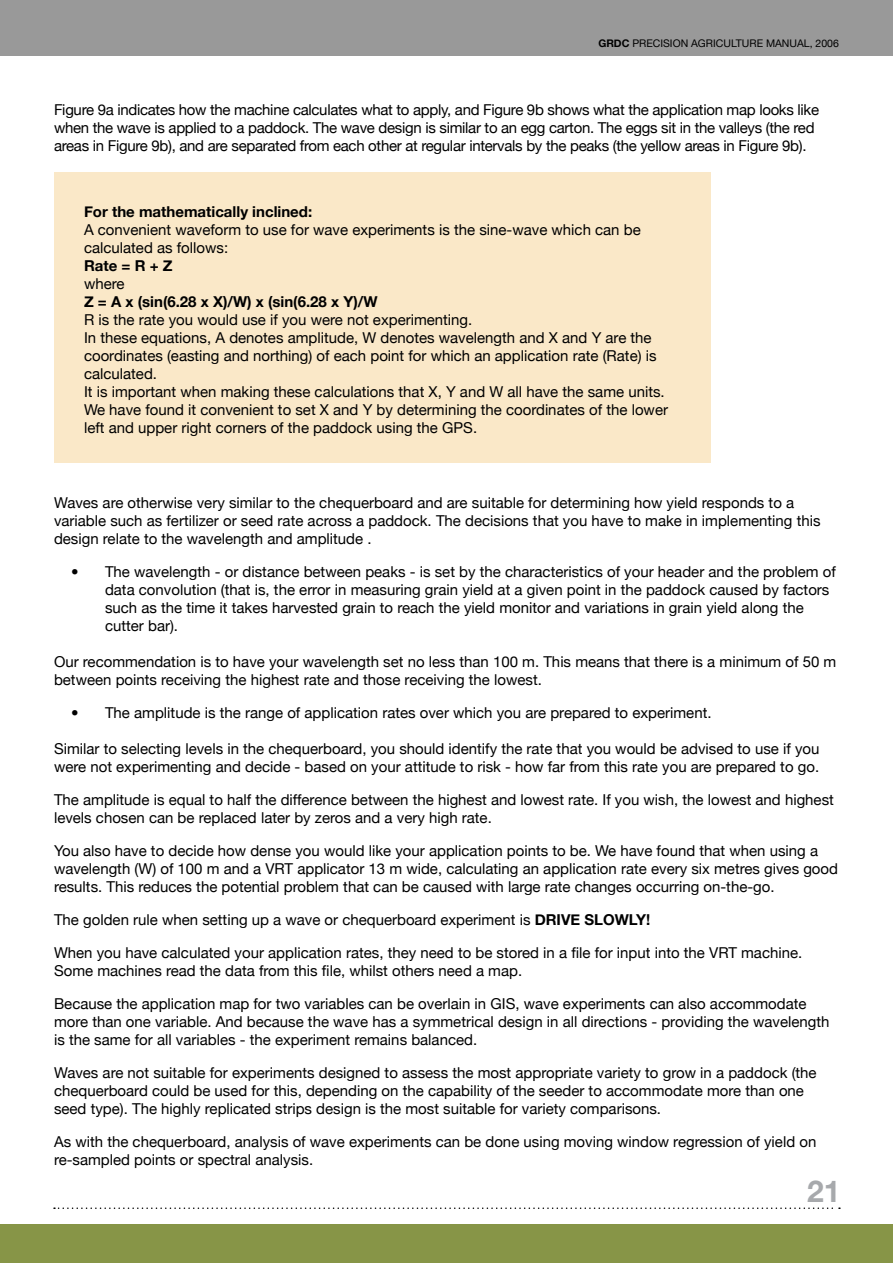
<style>
.page{position:relative;width:893px;height:1263px;background:#fff}
.page>*{position:absolute;margin:0;border:0;box-sizing:border-box;transform-origin:0 0}
.t1{font:700 30px "Helvetica Neue";color:#a7a9ac}
.t2{font:15px/18px "Helvetica Neue";color:#000}
.t3{font:15px/18px "Helvetica Neue";letter-spacing:-.02em;color:#000}
.t4{font:700 15px "Helvetica Neue";color:#000}
.t5{font:10.5px "Helvetica Neue";color:#000}
.s1{font-weight:700}
</style>
<div class="page">
<svg style="left:54px;top:1207px;width:786px;height:2px"></svg>
<div style="left:0;top:0;width:893px;height:55px;background:#999"></div>
<div style="left:0;top:1225px;width:893px;height:38px;background:#879547"></div>
<div style="left:54px;top:172px;width:656px;height:290px;background:#fae8c8"></div>
<p class="t5" style="left:598px;top:37px;width:242px"><span class="s1">GRDC</span> PRECISION AGRICULTURE MANUAL, 2006</p>
<p class="t3" style="left:54px;top:100px;width:767px">Figure 9a indicates how the machine calculates what to apply, and Figure 9b shows what the application map looks like when the wave is applied to a paddock. The wave design is similar to an egg carton. The eggs sit in the valleys (the red areas in Figure 9b), and are separated from each other at regular intervals by the peaks (the yellow areas in Figure 9b).</p>
<p class="t4" style="left:84px;top:202px;width:230px">For the mathematically inclined:</p>
<p class="t2" style="left:84px;top:220px;width:558px">A convenient waveform to use for wave experiments is the sine-wave which can be calculated as follows:</p>
<p class="t4" style="left:84px;top:256px;width:90px">Rate = R + Z</p>
<p class="t2" style="left:84px;top:274px;width:42px">where</p>
<p class="t4" style="left:84px;top:292px;width:295px">Z = A x (sin(6.28 x X)/W) x (sin(6.28 x Y)/W</p>
<p class="t2" style="left:84px;top:310px;width:585px">R is the rate you would use if you were not experimenting.<br>In these equations, A denotes amplitude, W denotes wavelength and X and Y are the coordinates (easting and northing) of each point for which an application rate (Rate) is calculated.<br>It is important when making these calculations that X, Y and W all have the same units.<br>We have found it convenient to set X and Y by determining the coordinates of the lower left and upper right corners of the paddock using the GPS.</p>
<p class="t2" style="left:54px;top:493px;width:768px">Waves are otherwise very similar to the chequerboard and are suitable for determining how yield responds to a variable such as fertilizer or seed rate across a paddock. The decisions that you have to make in implementing this design relate to the wavelength and amplitude .</p>
<p class="t2" style="left:105px;top:562px;width:732px;text-indent:-34px">• The wavelength - or distance between peaks - is set by the characteristics of your header and the problem of data convolution (that is, the error in measuring grain yield at a given point in the paddock caused by factors such as the time it takes harvested grain to reach the yield monitor and variations in grain yield along the cutter bar).</p>
<p class="t2" style="left:54px;top:652px;width:784px">Our recommendation is to have your wavelength set no less than 100 m. This means that there is a minimum of 50 m between points receiving the highest rate and those receiving the lowest.</p>
<p class="t2" style="left:71px;top:703px;width:642px">• The amplitude is the range of application rates over which you are prepared to experiment.</p>
<p class="t2" style="left:54px;top:739px;width:767px">Similar to selecting levels in the chequerboard, you should identify the rate that you would be advised to use if you were not experimenting and decide - based on your attitude to risk - how far from this rate you are prepared to go.</p>
<p class="t2" style="left:54px;top:790px;width:781px">The amplitude is equal to half the difference between the highest and lowest rate. If you wish, the lowest and highest levels chosen can be replaced later by zeros and a very high rate.</p>
<p class="t2" style="left:54px;top:841px;width:786px">You also have to decide how dense you would like your application points to be. We have found that when using a wavelength (W) of 100 m and a VRT applicator 13 m wide, calculating an application rate every six metres gives good results. This reduces the potential problem that can be caused with large rate changes occurring on-the-go.</p>
<p class="t2" style="left:54px;top:910px;width:598px">The golden rule when setting up a wave or chequerboard experiment is <span class="s1">DRIVE SLOWLY!</span></p>
<p class="t2" style="left:54px;top:943px;width:750px">When you have calculated your application rates, they need to be stored in a file for input into the VRT machine.<br>Some machines read the data from this file, whilst others need a map.</p>
<p class="t2" style="left:54px;top:994px;width:777px">Because the application map for two variables can be overlain in GIS, wave experiments can also accommodate more than one variable. And because the wave has a symmetrical design in all directions - providing the wavelength is the same for all variables - the experiment remains balanced.</p>
<p class="t2" style="left:54px;top:1063px;width:764px">Waves are not suitable for experiments designed to assess the most appropriate variety to grow in a paddock (the chequerboard could be used for this, depending on the capability of the seeder to accommodate more than one seed type). The highly replicated strips design is the most suitable for variety comparisons.</p>
<p class="t2" style="left:54px;top:1132px;width:764px">As with the chequerboard, analysis of wave experiments can be done using moving window regression of yield on re-sampled points or spectral analysis.</p>
<h1 class="t1" style="left:807px;top:1172px;width:35px">21</h1>
</div>
